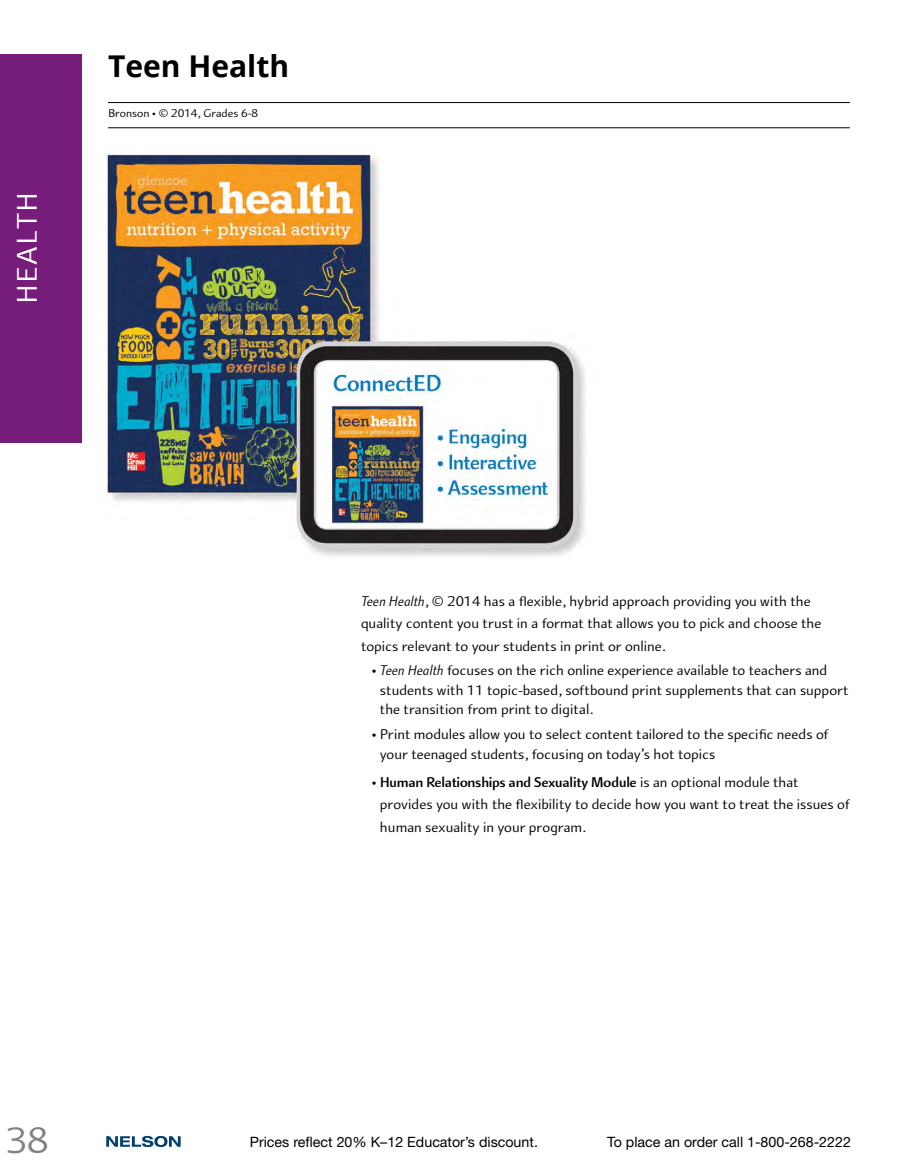
<style>
.page{position:relative;width:905px;height:1175px;background:#fff}
.page>*{position:absolute;margin:0;border:0;box-sizing:border-box;transform-origin:0 0}
.t1{font:39px "Arum Sans";color:#808285}
.t2{font:700 30px "Open Sans";color:#000}
.t3{font:30px "Arum Sans";letter-spacing:.05em;color:#fff}
.BULLETS{font:15px/19.5px "Arum Sans";color:#000}
.t4{font:14.25px "Helvetica Neue LT Std";color:#000}
.t5{font:12px "Arum Sans";color:#000}
.s1{font-style:italic}
.s2{font-weight:700}
</style>
<div class="page">
<div style="left:0;top:54px;width:81px;height:389px;background:#761c7b"></div>
<svg style="left:106px;top:1135px;width:75px;height:12px"></svg>
<hr style="left:108px;top:102px;width:741px;height:1px;background:#000">
<hr style="left:108px;top:127px;width:741px;height:1px;background:#000">
<img style="left:105px;top:154px;width:480px;height:403px">
<p class="t3" style="left:10px;top:304px;width:113px;rotate:-90deg">HEALTH</p>
<p class="t2" style="left:108px;top:45px;width:183px">Teen Health</p>
<p class="t5" style="left:108px;top:106px;width:152px">Bronson • © 2014, Grades 6-8</p>
<p class="BULLETS" style="left:361px;top:591px;width:451px"><span class="s1">Teen Health</span>, © 2014 has a flexible, hybrid approach providing you with the</p>
<p class="BULLETS" style="left:361px;top:613px;width:462px">quality content you trust in a format that allows you to pick and choose the</p>
<p class="BULLETS" style="left:361px;top:636px;width:306px">topics relevant to your students in print or online.</p>
<p class="BULLETS" style="left:380px;top:661px;width:470px;text-indent:-8px">• <span class="s1">Teen Health</span> focuses on the rich online experience available to teachers and students with 11 topic-based, softbound print supplements that can support the transition from print to digital.</p>
<p class="BULLETS" style="left:380px;top:725px;width:450px;text-indent:-8px">• Print modules allow you to select content tailored to the specific needs of your teenaged students, focusing on today’s hot topics</p>
<p class="BULLETS" style="left:380px;top:771px;width:471px;line-height:22.5px;text-indent:-8px">• <span class="s2">Human Relationships and Sexuality Module</span> is an optional module that provides you with the flexibility to decide how you want to treat the issues of human sexuality in your program.</p>
<h1 class="t1" style="left:6px;top:1118px;width:44px">38</h1>
<p class="t4" style="left:250px;top:1133px;width:289px">Prices reflect 20% K–12 Educator’s discount.</p>
<p class="t4" style="left:607px;top:1133px;width:245px">To place an order call 1-800-268-2222</p>
</div>
